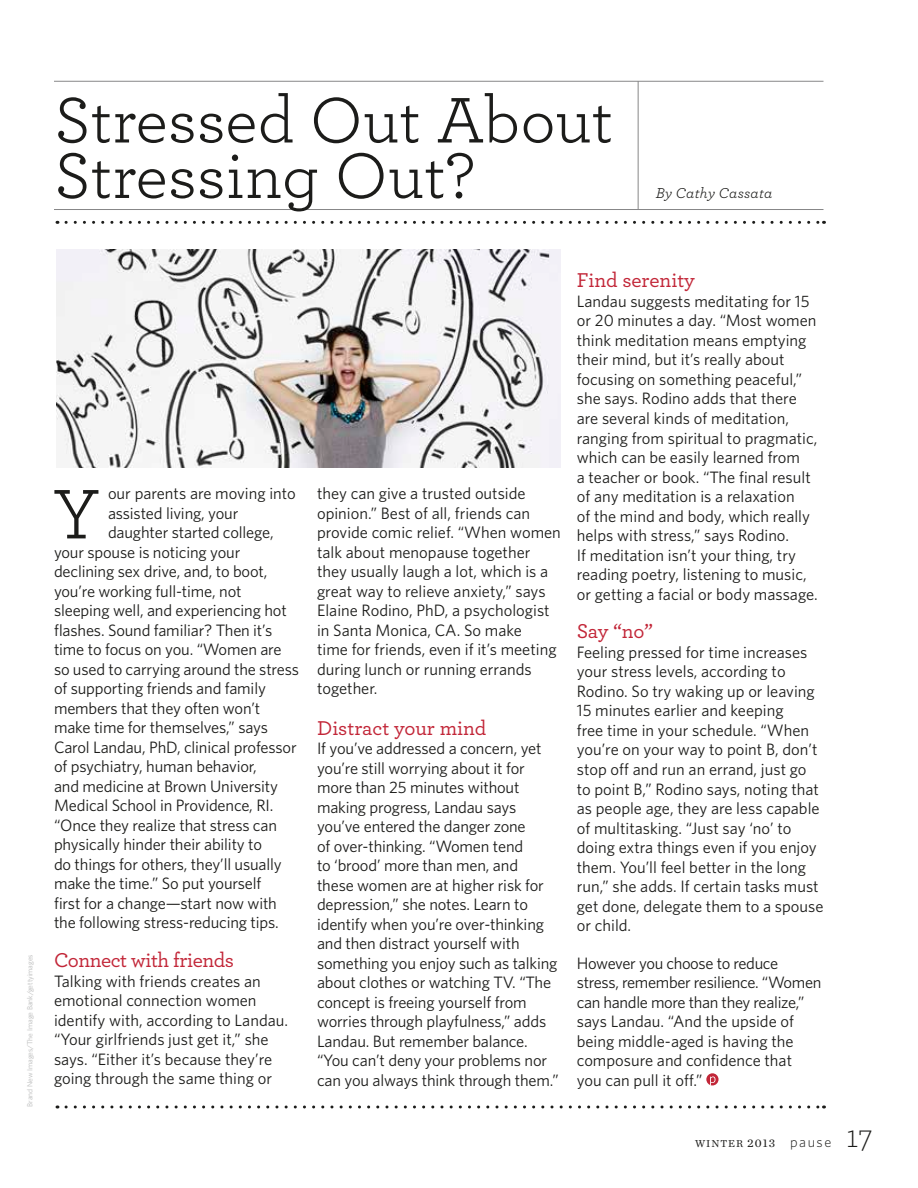
<style>
.page{position:relative;width:918px;height:1188px;background:#fff}
.page>*{position:absolute;margin:0;border:0;box-sizing:border-box;transform-origin:0 0}
.t1{font:73.5px "Archer";color:#1c1c1a}
.t2{font:67.5px/55.5px "Archer";color:#1c1c1a}
.t3{font:300 33px "Archer";color:#1c1c1a}
.t4{font:500 21px "Archer";letter-spacing:-.01em;color:#c22638}
.t5{font:16.5px/19.5px "Whitney";letter-spacing:-.01em;color:#1c1c1a}
.t6{font:italic 15px "Archer";letter-spacing:.02em;color:#1c1c1a}
.t7{font:10.5px "Chronicle Text G1";letter-spacing:.1em;color:#1c1c1a}
.t8{font:7.5px "Whitney";color:#babbbb}
.s1{font-size:12px}
.s2{font-family:"Whitney";font-weight:300;font-size:14.4px}
</style>
<div class="page">
<hr style="left:54px;top:81px;width:770px;height:1px;background:#878788">
<hr style="left:54px;top:209px;width:770px;height:1px;background:#878788">
<hr style="left:638px;top:81px;width:1px;height:129px;background:#878788">
<svg style="left:66px;top:221px;width:759px;height:3px"></svg>
<svg style="left:66px;top:1106px;width:759px;height:2px"></svg>
<img style="left:56px;top:249px;width:504px;height:218px">
<svg style="left:706px;top:1073px;width:13px;height:12px"></svg>
<svg style="left:710px;top:1076px;width:6px;height:9px"></svg>
<h2 class="t2" style="left:54px;top:89px;width:561px">Stressed Out About<br>Stressing Out?</h2>
<p class="t6" style="left:656px;top:182px;width:118px">By Cathy Cassata</p>
<p class="t8" style="left:25px;top:1107px;width:154px;rotate:-90deg">Brand New Images/The Image Bank/gettyimages</p>
<p class="t5" style="left:108px;top:483px;width:189px">our parents are moving into</p>
<p class="t5" style="left:108px;top:503px;width:132px">assisted living, your</p>
<p class="t5" style="left:108px;top:522px;width:167px">daughter started college,</p>
<p class="t5" style="left:54px;top:542px;width:188px">your spouse is noticing your</p>
<p class="t5" style="left:54px;top:561px;width:215px">declining sex drive, and, to boot,</p>
<p class="t5" style="left:54px;top:581px;width:189px">you’re working full-time, not</p>
<p class="t5" style="left:54px;top:600px;width:234px">sleeping well, and experiencing hot</p>
<p class="t5" style="left:54px;top:620px;width:220px">flashes. Sound familiar? Then it’s</p>
<p class="t5" style="left:54px;top:639px;width:229px">time to focus on you. “Women are</p>
<p class="t5" style="left:54px;top:659px;width:247px">so used to carrying around the stress</p>
<p class="t5" style="left:54px;top:678px;width:213px">of supporting friends and family</p>
<p class="t5" style="left:54px;top:698px;width:208px">members that they often won’t</p>
<p class="t5" style="left:54px;top:717px;width:216px">make time for themselves,” says</p>
<p class="t5" style="left:54px;top:737px;width:244px">Carol Landau, PhD, clinical professor</p>
<p class="t5" style="left:54px;top:756px;width:204px">of psychiatry, human behavior,</p>
<p class="t5" style="left:54px;top:776px;width:225px">and medicine at Brown University</p>
<p class="t5" style="left:54px;top:795px;width:221px">Medical School in Providence, RI.</p>
<p class="t5" style="left:54px;top:815px;width:225px">“Once they realize that stress can</p>
<p class="t5" style="left:54px;top:834px;width:209px">physically hinder their ability to</p>
<p class="t5" style="left:54px;top:854px;width:229px">do things for others, they’ll usually</p>
<p class="t5" style="left:54px;top:873px;width:209px">make the time.” So put yourself</p>
<p class="t5" style="left:54px;top:893px;width:224px">first for a change—start now with</p>
<p class="t5" style="left:54px;top:912px;width:226px">the following stress-reducing tips.</p>
<p class="t4" style="left:54px;top:945px;width:181px">Connect with friends</p>
<p class="t5" style="left:54px;top:971px;width:236px">Talking with friends creates an emotional connection women identify with, according to Landau. “Your girlfriends just get it,” she says. “Either it’s because they’re going through the same thing or</p>
<h1 class="t1" style="left:53px;top:463px;width:49px">Y</h1>
<p class="t5" style="left:317px;top:483px;width:245px">they can give a trusted outside opinion.” Best of all, friends can provide comic relief. “When women talk about menopause together they usually laugh a lot, which is a great way to relieve anxiety,” says<br>Elaine Rodino, PhD, a psychologist in Santa Monica, CA. So make<br>time for friends, even if it’s meeting during lunch or running errands together.</p>
<p class="t4" style="left:317px;top:713px;width:171px">Distract your mind</p>
<p class="t5" style="left:317px;top:738px;width:243px">If you’ve addressed a concern, yet you’re still worrying about it for more than 25 minutes without making progress, Landau says you’ve entered the danger zone<br>of over-thinking. “Women tend<br>to ‘brood’ more than men, and these women are at higher risk for depression,” she notes. Learn to identify when you’re over-thinking and then distract yourself with something you enjoy such as talking about clothes or watching TV. “The concept is freeing yourself from worries through playfulness,” adds<br>Landau. But remember balance. “You can’t deny your problems nor can you always think through them.”</p>
<p class="t4" style="left:577px;top:265px;width:120px">Find serenity</p>
<p class="t5" style="left:577px;top:291px;width:243px">Landau suggests meditating for 15 or 20 minutes a day. “Most women think meditation means emptying their mind, but it’s really about focusing on something peaceful,” she says. Rodino adds that there are several kinds of meditation, ranging from spiritual to pragmatic, which can be easily learned from<br>a teacher or book. “The final result of any meditation is a relaxation<br>of the mind and body, which really helps with stress,” says Rodino.<br>If meditation isn’t your thing, try reading poetry, listening to music, or getting a facial or body massage.</p>
<p class="t4" style="left:577px;top:616px;width:78px">Say “no”</p>
<p class="t5" style="left:577px;top:642px;width:248px">Feeling pressed for time increases your stress levels, according to<br>Rodino. So try waking up or leaving<br>15 minutes earlier and keeping<br>free time in your schedule. “When you’re on your way to point B, don’t stop off and run an errand, just go to point B,” Rodino says, noting that as people age, they are less capable of multitasking. “Just say ‘no’ to doing extra things even if you enjoy them. You’ll feel better in the long run,” she adds. If certain tasks must get done, delegate them to a spouse or child.</p>
<p class="t5" style="left:577px;top:953px;width:246px">However you choose to reduce stress, remember resilience. “Women can handle more than they realize,” says Landau. “And the upside of being middle-aged is having the composure and confidence that<br>you can pull it off.”</p>
<p class="t7" style="left:695px;top:1136px;width:138px">WINTER <span class="s1">2013</span> <span class="s2">pause</span></p>
<h3 class="t3" style="left:846px;top:1115px;width:28px">17</h3>
</div>
